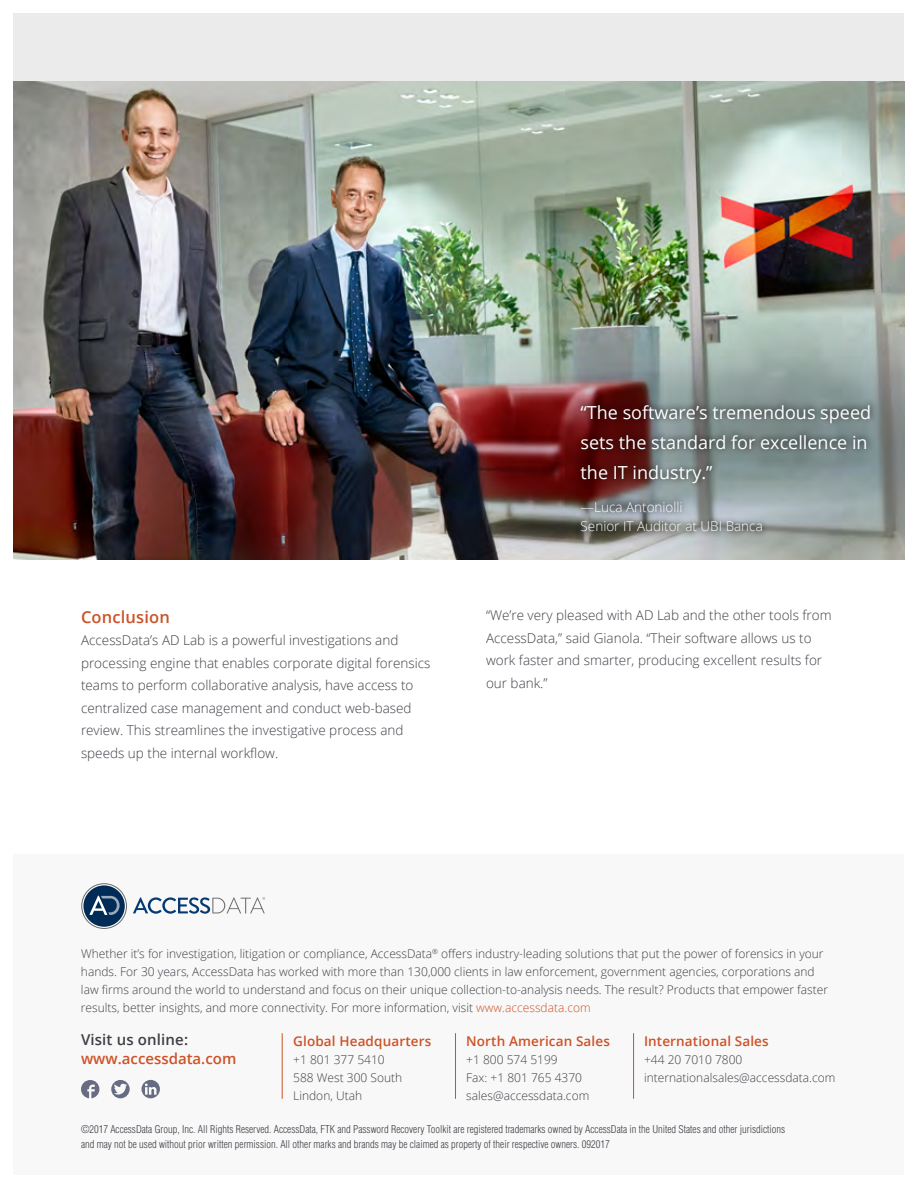
<style>
.page{position:relative;width:918px;height:1188px;background:#fff}
.page>*{position:absolute;margin:0;border:0;box-sizing:border-box;transform-origin:0 0}
.t1{font:18px/30px "Open Sans";color:#fff}
.t2{font:600 16.5px "Open Sans";letter-spacing:.01em;color:#cd5227}
.t3{font:600 15px "Open Sans";color:#cd5227}
.t4{font:600 15px "Open Sans";letter-spacing:.01em;color:#3d3f46}
.t5{font:300 13.5px/22.5px "Open Sans";color:#3d3f46}
.t6{font:600 13.5px "Open Sans";letter-spacing:.01em;color:#cd5227}
.t7{font:300 13.5px/19.5px "Open Sans";color:#fff}
.t8{font:300 12px/18px "Open Sans";color:#3d3f46}
.t9{font:300 condensed 10.5px/15px "Helvetica";color:#3d3f46}
.s1{color:#cd5227}
</style>
<div class="page">
<img style="left:14px;top:81px;width:890px;height:478px">
<div style="left:14px;top:14px;width:890px;height:67px;background:#ebebec"></div>
<div style="left:14px;top:854px;width:890px;height:320px;background:#f8f8f8"></div>
<div style="left:83px;top:885px;width:42px;height:42px;background:#002b56;border-radius:50%"></div>
<div style="left:81px;top:883px;width:46px;height:46px;border:1px solid #6b6b6b;border-radius:50%"></div>
<svg style="left:89px;top:895px;width:31px;height:20px"></svg>
<svg style="left:133px;top:897px;width:132px;height:17px"></svg>
<svg style="left:141px;top:1080px;width:19px;height:18px"></svg>
<svg style="left:111px;top:1080px;width:19px;height:18px"></svg>
<svg style="left:81px;top:1080px;width:18px;height:18px"></svg>
<hr style="left:633px;top:1033px;width:1px;height:66px;background:#cd5227">
<hr style="left:282px;top:1033px;width:1px;height:66px;background:#cd5227">
<hr style="left:455px;top:1033px;width:1px;height:66px;background:#cd5227">
<div style="left:575px;top:398px;width:302px;height:140px;background:#000;opacity:.75"></div>
<h2 class="t2" style="left:81px;top:605px;width:90px">Conclusion</h2>
<p class="t5" style="left:81px;top:629px;width:351px">AccessData’s AD Lab is a powerful investigations and processing engine that enables corporate digital forensics teams to perform collaborative analysis, have access to centralized case management and conduct web-based review. This streamlines the investigative process and speeds up the internal workflow.</p>
<h1 class="t1" style="left:581px;top:397px;width:292px">“The software’s tremendous speed sets the standard for excellence in the IT industry.”</h1>
<p class="t7" style="left:581px;top:497px;width:184px">—Luca Antoniolli<br>Senior IT Auditor at UBI Banca</p>
<p class="t5" style="left:486px;top:604px;width:347px">“We’re very pleased with AD Lab and the other tools from AccessData,” said Gianola. “Their software allows us to work faster and smarter, producing excellent results for our bank.”</p>
<p class="t8" style="left:81px;top:944px;width:749px">Whether it’s for investigation, litigation or compliance, AccessData<sup>®</sup> offers industry-leading solutions that put the power of forensics in your hands. For 30 years, AccessData has worked with more than 130,000 clients in law enforcement, government agencies, corporations and law firms around the world to understand and focus on their unique collection-to-analysis needs. The result? Products that empower faster results, better insights, and more connectivity. For more information, visit <span class="s1">www.accessdata.com</span></p>
<p class="t4" style="left:81px;top:1029px;width:109px">Visit us online:</p>
<p class="t3" style="left:81px;top:1048px;width:157px">www.accessdata.com</p>
<p class="t6" style="left:466px;top:1032px;width:145px">North American Sales</p>
<p class="t8" style="left:466px;top:1050px;width:125px">+1 800 574 5199<br>Fax: +1 801 765 4370 sales@accessdata.com</p>
<p class="t9" style="left:81px;top:1122px;width:706px">©2017 AccessData Group, Inc. All Rights Reserved. AccessData, FTK and Password Recovery Toolkit are registered trademarks owned by AccessData in the United States and other jurisdictions and may not be used without prior written permission. All other marks and brands may be claimed as property of their respective owners. 092017</p>
<p class="t6" style="left:293px;top:1032px;width:140px">Global Headquarters</p>
<p class="t8" style="left:293px;top:1050px;width:111px">+1 801 377 5410<br>588 West 300 South<br>Lindon, Utah</p>
<p class="t6" style="left:644px;top:1032px;width:126px">International Sales</p>
<p class="t8" style="left:644px;top:1050px;width:193px">+44 20 7010 7800 internationalsales@accessdata.com</p>
</div>
